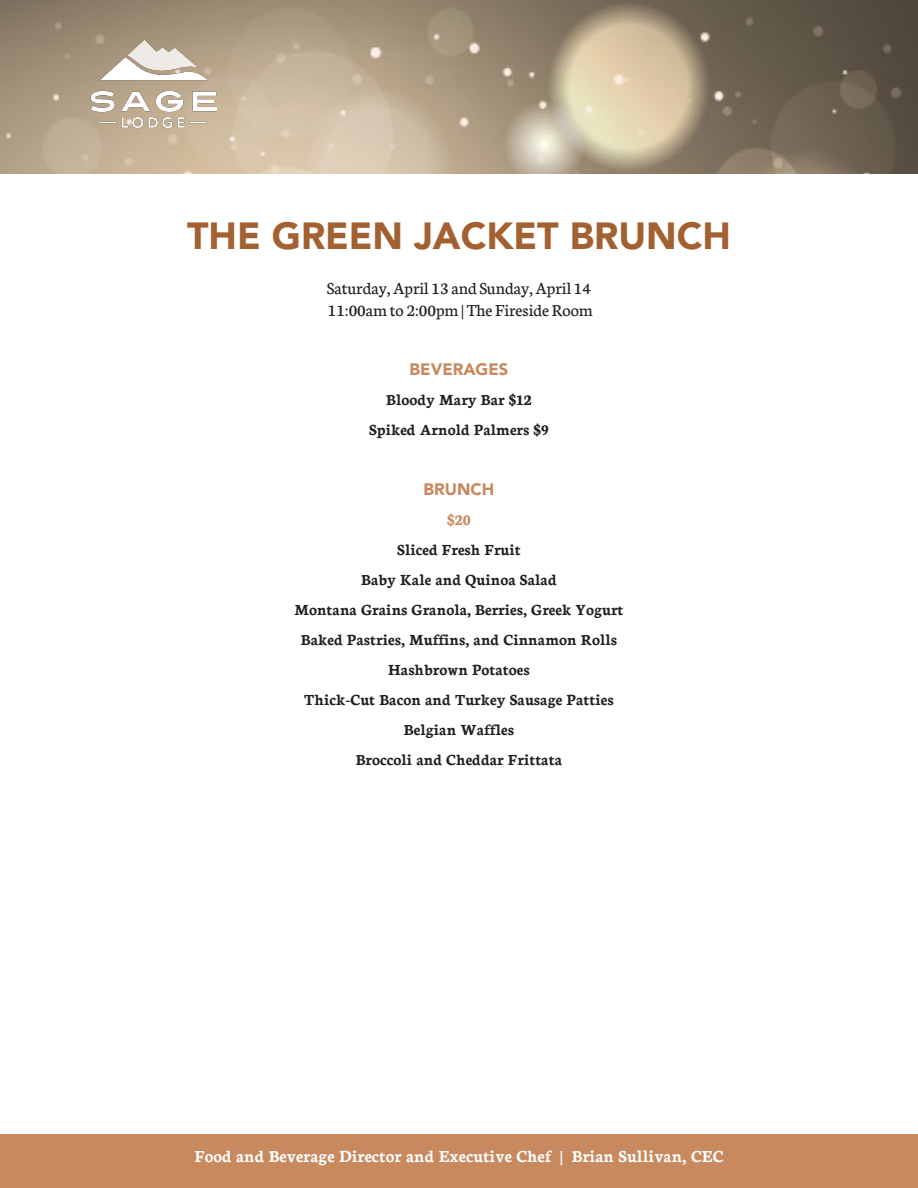
<style>
.page{position:relative;width:918px;height:1188px;background:#fff}
.page>*{position:absolute;margin:0;border:0;box-sizing:border-box;transform-origin:0 0}
.t1{font:900 37.5px "Avenir LT Std";color:#a36031}
.t2{font:18px "Neuton";color:#231f20}
.t3{font:700 18px "Neuton";color:#fff}
.t4{font:700 16.5px "Neuton";color:#231f20}
.t5{font:900 16.5px "Avenir LT Std";color:#c7895d}
.t6{font:700 16.5px "Neuton";color:#c7895d}
</style>
<div class="page">
<img style="left:0;top:0;width:918px;height:174px">
<img style="left:16px;top:9px;width:276px;height:156px">
<div style="left:0;top:1134px;width:918px;height:54px;background:#c7895d"></div>
<p class="t1" style="left:187px;top:213px;width:545px">THE GREEN JACKET BRUNCH</p>
<p class="t2" style="left:327px;top:279px;width:266px">Saturday, April 13 and Sunday, April 14</p>
<p class="t2" style="left:328px;top:301px;width:267px">11:00am to 2:00pm | The Fireside Room</p>
<p class="t5" style="left:410px;top:359px;width:100px">BEVERAGES</p>
<p class="t4" style="left:386px;top:391px;width:147px">Bloody Mary Bar $12</p>
<p class="t4" style="left:369px;top:421px;width:181px">Spiked Arnold Palmers $9</p>
<p class="t5" style="left:424px;top:479px;width:72px">BRUNCH</p>
<p class="t6" style="left:447px;top:511px;width:25px">$20</p>
<p class="t4" style="left:397px;top:541px;width:125px">Sliced Fresh Fruit</p>
<p class="t4" style="left:361px;top:571px;width:197px">Baby Kale and Quinoa Salad</p>
<p class="t4" style="left:294px;top:601px;width:331px">Montana Grains Granola, Berries, Greek Yogurt</p>
<p class="t4" style="left:301px;top:631px;width:318px">Baked Pastries, Muffins, and Cinnamon Rolls</p>
<p class="t4" style="left:388px;top:661px;width:143px">Hashbrown Potatoes</p>
<p class="t4" style="left:304px;top:691px;width:311px">Thick-Cut Bacon and Turkey Sausage Patties</p>
<p class="t4" style="left:404px;top:721px;width:112px">Belgian Waffles</p>
<p class="t4" style="left:356px;top:751px;width:208px">Broccoli and Cheddar Frittata</p>
<p class="t3" style="left:194px;top:1146px;width:531px">Food and Beverage Director and Executive Chef | Brian Sullivan, CEC</p>
</div>
